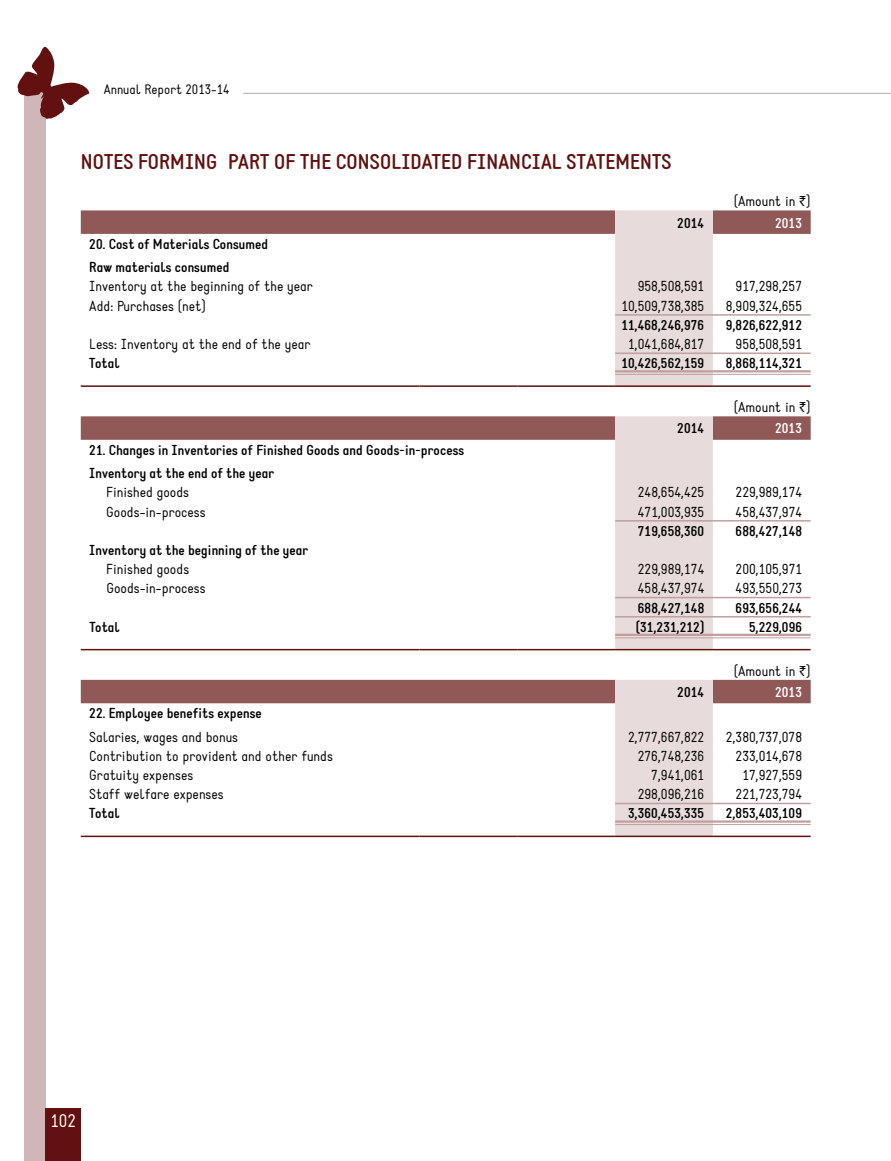
<style>
.page{position:relative;width:891px;height:1161px;background:#fff}
.page>*{position:absolute;margin:0;border:0;box-sizing:border-box;transform-origin:0 0}
.t1{font:700 21px "Static";color:#621010}
.t2{font:18px "Static";color:#fff}
.t3{font:14.25px "Static";color:#000}
.t4{font:700 14.25px/23.4px "Static";color:#000}
.t5{font:700 14.25px "Static";color:#fff}
.t6{font:13.5px "Static";color:#000}
.s1{font-family:"Rupee"}
.s2{font-weight:400}
</style>
<div class="page">
<div style="left:24px;top:81px;width:21px;height:1080px;background:#d0b7b7"></div>
<svg style="left:17px;top:46px;width:72px;height:73px"></svg>
<hr style="left:243px;top:93px;width:648px;height:1px;background:#a7a9ac">
<div style="left:45px;top:1109px;width:36px;height:52px;background:#621010"></div>
<svg style="left:81px;top:210px;width:730px;height:175px"></svg>
<hr style="left:615px;top:353px;width:98px;height:1px;background:#c09f9f">
<hr style="left:615px;top:370px;width:98px;height:2px;background:#c09f9f">
<hr style="left:615px;top:374px;width:98px;height:1px;background:#c09f9f">
<hr style="left:713px;top:353px;width:98px;height:1px;background:#c09f9f">
<hr style="left:713px;top:370px;width:98px;height:2px;background:#c09f9f">
<hr style="left:713px;top:374px;width:98px;height:1px;background:#c09f9f">
<hr style="left:615px;top:314px;width:98px;height:2px;background:#c09f9f">
<hr style="left:713px;top:314px;width:98px;height:2px;background:#c09f9f">
<hr style="left:81px;top:385px;width:339px;height:2px;background:#621010">
<hr style="left:420px;top:385px;width:97px;height:2px;background:#621010">
<hr style="left:517px;top:385px;width:98px;height:2px;background:#621010">
<hr style="left:615px;top:385px;width:98px;height:2px;background:#621010">
<hr style="left:713px;top:385px;width:98px;height:2px;background:#621010">
<svg style="left:81px;top:416px;width:730px;height:233px"></svg>
<hr style="left:615px;top:520px;width:98px;height:2px;background:#c09f9f">
<hr style="left:713px;top:520px;width:98px;height:2px;background:#c09f9f">
<hr style="left:615px;top:597px;width:98px;height:1px;background:#c09f9f">
<hr style="left:713px;top:597px;width:98px;height:1px;background:#c09f9f">
<hr style="left:615px;top:616px;width:98px;height:2px;background:#c09f9f">
<hr style="left:615px;top:634px;width:98px;height:2px;background:#c09f9f">
<hr style="left:615px;top:637px;width:98px;height:1px;background:#c09f9f">
<hr style="left:713px;top:616px;width:98px;height:2px;background:#c09f9f">
<hr style="left:713px;top:634px;width:98px;height:2px;background:#c09f9f">
<hr style="left:713px;top:637px;width:98px;height:1px;background:#c09f9f">
<hr style="left:81px;top:649px;width:339px;height:1px;background:#621010">
<hr style="left:420px;top:649px;width:97px;height:1px;background:#621010">
<hr style="left:517px;top:649px;width:98px;height:1px;background:#621010">
<hr style="left:615px;top:649px;width:98px;height:1px;background:#621010">
<hr style="left:713px;top:649px;width:98px;height:1px;background:#621010">
<svg style="left:81px;top:680px;width:730px;height:156px"></svg>
<hr style="left:615px;top:820px;width:98px;height:3px;background:#c09f9f">
<hr style="left:615px;top:824px;width:98px;height:1px;background:#c09f9f">
<hr style="left:713px;top:820px;width:98px;height:3px;background:#c09f9f">
<hr style="left:713px;top:824px;width:98px;height:1px;background:#c09f9f">
<hr style="left:615px;top:803px;width:98px;height:1px;background:#c09f9f">
<hr style="left:713px;top:803px;width:98px;height:1px;background:#c09f9f">
<hr style="left:81px;top:836px;width:339px;height:1px;background:#621010">
<hr style="left:420px;top:836px;width:97px;height:1px;background:#621010">
<hr style="left:517px;top:836px;width:98px;height:1px;background:#621010">
<hr style="left:615px;top:836px;width:98px;height:1px;background:#621010">
<hr style="left:713px;top:836px;width:98px;height:1px;background:#621010">
<p class="t6" style="left:104px;top:81px;width:127px">Annual Report 2013-14</p>
<h1 class="t1" style="left:81px;top:149px;width:592px">Notes forming part of the consolidated financial statements</h1>
<p class="t3" style="left:734px;top:193px;width:78px">(Amount in <span class="s1">`</span>)</p>
<p class="t4" style="left:677px;top:211px;width:29px">2014</p>
<p class="t5" style="left:775px;top:214px;width:29px">2013</p>
<p class="t4" style="left:89px;top:232px;width:181px">20. Cost of Materials Consumed<br>Raw materials consumed</p>
<p class="t3" style="left:89px;top:278px;width:225px">Inventory at the beginning of the year</p>
<p class="t3" style="left:638px;top:278px;width:68px">958,508,591</p>
<p class="t3" style="left:736px;top:278px;width:68px">917,298,257</p>
<p class="t3" style="left:89px;top:297px;width:118px">Add: Purchases (net)</p>
<p class="t3" style="left:621px;top:297px;width:85px">10,509,738,385</p>
<p class="t3" style="left:726px;top:297px;width:78px">8,909,324,655</p>
<p class="t4" style="left:621px;top:313px;width:85px">11,468,246,976</p>
<p class="t4" style="left:726px;top:313px;width:78px">9,826,622,912</p>
<p class="t3" style="left:89px;top:336px;width:223px">Less: Inventory at the end of the year</p>
<p class="t3" style="left:628px;top:336px;width:78px">1,041,684,817</p>
<p class="t3" style="left:736px;top:336px;width:68px">958,508,591</p>
<p class="t4" style="left:89px;top:352px;width:32px">Total</p>
<p class="t4" style="left:621px;top:352px;width:85px">10,426,562,159</p>
<p class="t4" style="left:726px;top:352px;width:78px">8,868,114,321</p>
<p class="t3" style="left:734px;top:399px;width:78px">(Amount in <span class="s1">`</span>)</p>
<p class="t4" style="left:677px;top:417px;width:29px">2014</p>
<p class="t5" style="left:775px;top:420px;width:29px">2013</p>
<p class="t4" style="left:89px;top:438px;width:377px">21. Changes in Inventories of Finished Goods and Goods-in-process<br>Inventory at the end of the year</p>
<p class="t3" style="left:106px;top:484px;width:84px">Finished goods</p>
<p class="t3" style="left:638px;top:484px;width:68px">248,654,425</p>
<p class="t3" style="left:736px;top:484px;width:68px">229,989,174</p>
<p class="t3" style="left:106px;top:503px;width:101px">Goods-in-process</p>
<p class="t3" style="left:638px;top:503px;width:68px">471,003,935</p>
<p class="t3" style="left:736px;top:503px;width:68px">458,437,974</p>
<p class="t4" style="left:638px;top:519px;width:68px">719,658,360</p>
<p class="t4" style="left:736px;top:519px;width:68px">688,427,148</p>
<p class="t4" style="left:106px;top:541px;width:204px;line-height:19.2px;text-indent:-17px">Inventory at the beginning of the year<br><span class="s2">Finished goods</span></p>
<p class="t3" style="left:638px;top:561px;width:68px">229,989,174</p>
<p class="t3" style="left:736px;top:561px;width:68px">200,105,971</p>
<p class="t3" style="left:106px;top:580px;width:101px">Goods-in-process</p>
<p class="t3" style="left:638px;top:580px;width:68px">458,437,974</p>
<p class="t3" style="left:736px;top:580px;width:68px">493,550,273</p>
<p class="t4" style="left:638px;top:596px;width:68px">688,427,148</p>
<p class="t4" style="left:736px;top:596px;width:68px">693,656,244</p>
<p class="t4" style="left:89px;top:615px;width:32px">Total</p>
<p class="t4" style="left:636px;top:615px;width:70px">(31,231,212)</p>
<p class="t4" style="left:749px;top:615px;width:55px">5,229,096</p>
<p class="t3" style="left:734px;top:662px;width:78px">(Amount in <span class="s1">`</span>)</p>
<p class="t4" style="left:677px;top:681px;width:29px">2014</p>
<p class="t5" style="left:775px;top:683px;width:29px">2013</p>
<p class="t4" style="left:89px;top:702px;width:174px">22. Employee benefits expense<br><span class="s2">Salaries, wages and bonus</span></p>
<p class="t3" style="left:628px;top:728px;width:78px">2,777,667,822</p>
<p class="t3" style="left:726px;top:728px;width:78px">2,380,737,078</p>
<p class="t3" style="left:89px;top:747px;width:245px">Contribution to provident and other funds</p>
<p class="t3" style="left:638px;top:747px;width:68px">276,748,236</p>
<p class="t3" style="left:736px;top:747px;width:68px">233,014,678</p>
<p class="t3" style="left:89px;top:767px;width:105px">Gratuity expenses</p>
<p class="t3" style="left:651px;top:767px;width:55px">7,941,061</p>
<p class="t3" style="left:742px;top:767px;width:61px">17,927,559</p>
<p class="t3" style="left:89px;top:786px;width:136px">Staff welfare expenses</p>
<p class="t3" style="left:638px;top:786px;width:68px">298,096,216</p>
<p class="t3" style="left:736px;top:786px;width:68px">221,723,794</p>
<p class="t4" style="left:89px;top:802px;width:32px">Total</p>
<p class="t4" style="left:628px;top:802px;width:78px">3,360,453,335</p>
<p class="t4" style="left:726px;top:802px;width:78px">2,853,403,109</p>
<p class="t2" style="left:50px;top:1110px;width:27px">102</p>
</div>
